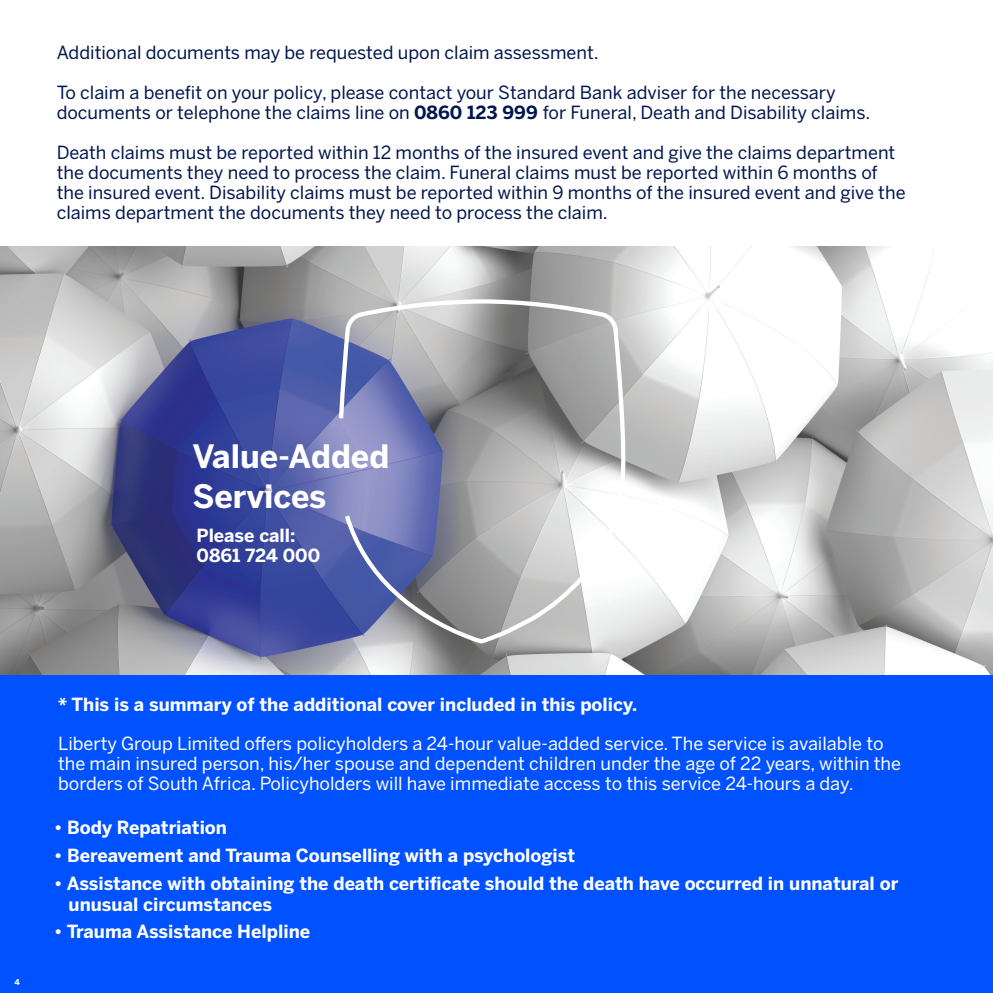
<style>
.page{position:relative;width:993px;height:993px;background:#fff}
.page>*{position:absolute;margin:0;border:0;box-sizing:border-box;transform-origin:0 0}
.t1{font:700 32px "Benton Sans";color:#fff}
.t2{font:18px/20px "Benton Sans";color:#00164e}
.t3{font:700 18px/21.2px "Benton Sans";color:#fff}
.t4{font:18px/20px "Benton Sans";color:#fff}
.t5{font:700 8px "Benton Sans";color:#fff}
.s1{font-weight:700}
</style>
<div class="page">
<img style="left:0;top:246px;width:992px;height:429px">
<div style="left:0;top:675px;width:992px;height:317px;background:#0051ff"></div>
<svg style="left:336px;top:297px;width:290px;height:348px;background:#9ea1b1"></svg>
<p class="t2" style="left:57px;top:43px;width:543px">Additional documents may be requested upon claim assessment.</p>
<p class="t2" style="left:57px;top:83px;width:815px">To claim a benefit on your policy, please contact your Standard Bank adviser for the necessary documents or telephone the claims line on <span class="s1">0860 123 999</span> for Funeral, Death and Disability claims.</p>
<p class="t2" style="left:57px;top:143px;width:850px">Death claims must be reported within 12 months of the insured event and give the claims department the documents they need to process the claim. Funeral claims must be reported within 6 months of the insured event. Disability claims must be reported within 9 months of the insured event and give the claims department the documents they need to process the claim.</p>
<p class="t1" style="left:192px;top:436px;width:198px">Value‑Added</p>
<p class="t1" style="left:192px;top:476px;width:135px">Services</p>
<p class="t3" style="left:196px;top:525px;width:125px;line-height:20px">Please call:<br>0861 724 000</p>
<p class="t5" style="left:14px;top:976px;width:7px">4</p>
<p class="t3" style="left:58px;top:693px;width:580px">* This is a summary of the additional cover included in this policy.</p>
<p class="t4" style="left:58px;top:733px;width:844px">Liberty Group Limited offers policyholders a 24-hour value-added service. The service is available to the main insured person, his/her spouse and dependent children under the age of 22 years, within the borders of South Africa. Policyholders will have immediate access to this service 24-hours a day.</p>
<p class="t3" style="left:54px;top:817px;width:174px">• Body Repatriation</p>
<p class="t3" style="left:54px;top:845px;width:522px">• Bereavement and Trauma Counselling with a psychologist</p>
<p class="t3" style="left:69px;top:872px;width:831px;text-indent:-15px">• Assistance with obtaining the death certificate should the death have occurred in unnatural or unusual circumstances</p>
<p class="t3" style="left:54px;top:921px;width:258px">• Trauma Assistance Helpline</p>
</div>
